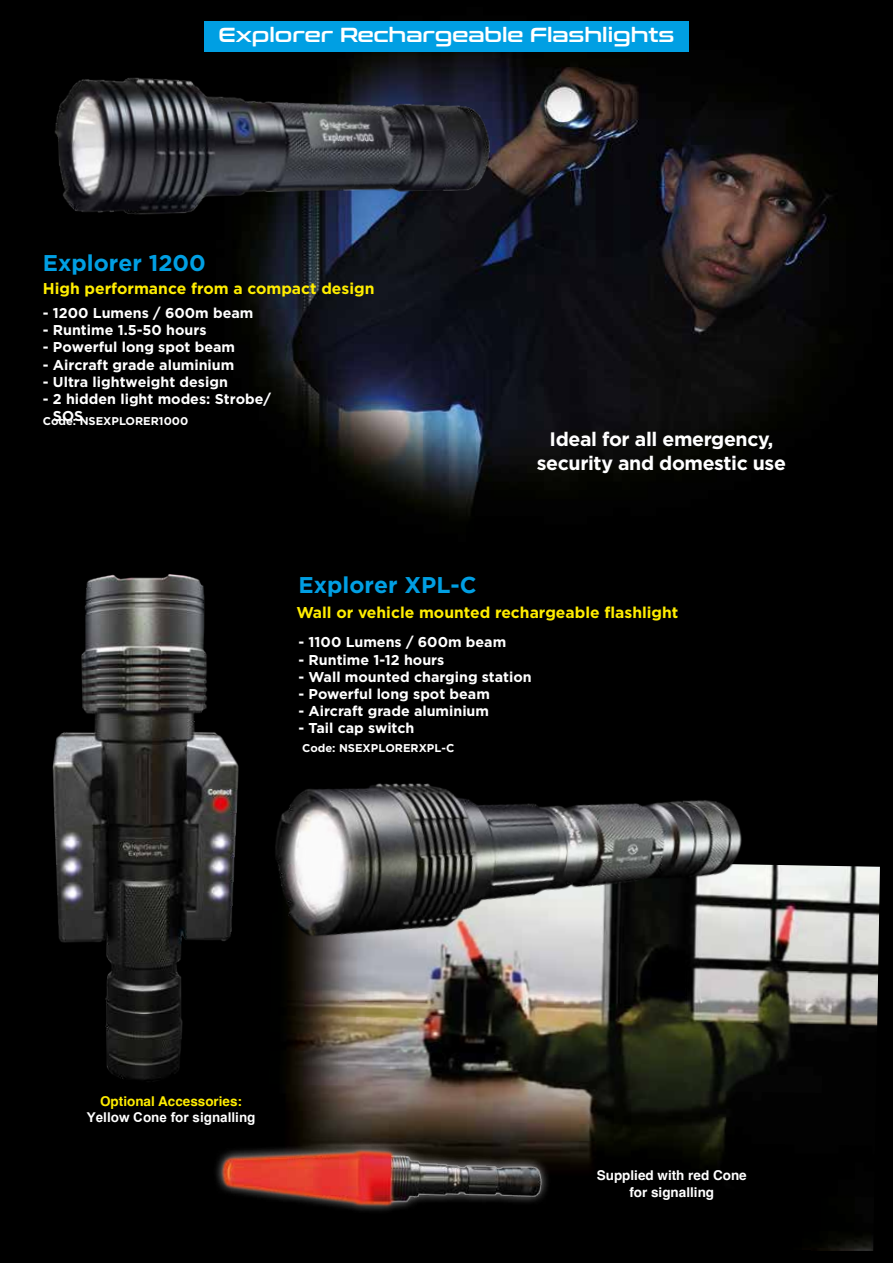
<style>
.page{position:relative;width:893px;height:1263px;background:#000}
.page>*{position:absolute;margin:0;border:0;box-sizing:border-box;transform-origin:0 0}
.t1{font:700 22.8px "Gotham";color:#009fe3}
.t2{font:20.25px "Conthrax Sb";color:#fff}
.t3{font:700 19.5px/24px "Gotham";letter-spacing:-.02em;color:#fff;text-align:center}
.t4{font:700 15.6px "Gotham";color:#ffed00}
.t5{font:700 14.25px/17.1px "Gotham";color:#fff}
.t6{font:700 13.5px/16.5px "Helvetica";color:#fff;text-align:center}
.t7{font:700 13.5px "Arial";color:#fff}
.t8{font:700 13.5px "Helvetica";color:#ffed00}
.t9{font:700 11.25px "Gotham";color:#fff}
</style>
<div class="page">
<img style="left:287px;top:865px;width:593px;height:386px">
<img style="left:250px;top:54px;width:582px;height:462px">
<img style="left:54px;top:52px;width:447px;height:179px">
<img style="left:52px;top:574px;width:172px;height:506px">
<img style="left:224px;top:741px;width:555px;height:271px">
<div style="left:212px;top:1140px;width:339px;height:75px;background:#fff;opacity:.75"></div>
<img style="left:218px;top:1136px;width:328px;height:93px">
<div style="left:204px;top:21px;width:485px;height:31px;background:#009fe3"></div>
<h2 class="t2" style="left:219px;top:19px;width:457px">Explorer Rechargeable Flashlights</h2>
<h1 class="t1" style="left:43px;top:250px;width:164px">Explorer 1200</h1>
<p class="t4" style="left:43px;top:279px;width:333px">High performance from a compact design</p>
<p class="t5" style="left:43px;top:304px;width:212px">- 1200 Lumens / 600m beam</p>
<p class="t5" style="left:43px;top:321px;width:165px">- Runtime 1.5-50 hours</p>
<p class="t5" style="left:43px;top:338px;width:194px">- Powerful long spot beam</p>
<p class="t5" style="left:43px;top:356px;width:193px">- Aircraft grade aluminium</p>
<p class="t5" style="left:43px;top:373px;width:187px">- Ultra lightweight design</p>
<p class="t5" style="left:53px;top:390px;width:220px;text-indent:-10px">- 2 hidden light modes: Strobe/<br>SOS</p>
<p class="t9" style="left:43px;top:414px;width:147px">Code: NSEXPLORER1000</p>
<h3 class="t3" style="left:537px;top:426px;width:251px">Ideal for all emergency, security and domestic use</h3>
<h1 class="t1" style="left:298px;top:571px;width:180px">Explorer XPL-C</h1>
<p class="t4" style="left:296px;top:604px;width:383px">Wall or vehicle mounted rechargeable flashlight</p>
<p class="t5" style="left:298px;top:633px;width:209px">- 1100 Lumens / 600m beam</p>
<p class="t5" style="left:298px;top:650px;width:147px">- Runtime 1-12 hours</p>
<p class="t5" style="left:298px;top:668px;width:235px">- Wall mounted charging station</p>
<p class="t5" style="left:298px;top:685px;width:193px">- Powerful long spot beam</p>
<p class="t5" style="left:298px;top:702px;width:192px">- Aircraft grade aluminium</p>
<p class="t5" style="left:298px;top:719px;width:117px">- Tail cap switch</p>
<p class="t9" style="left:302px;top:742px;width:154px">Code: NSEXPLORERXPL-C</p>
<p class="t8" style="left:100px;top:1093px;width:144px">Optional Accessories:</p>
<p class="t7" style="left:87px;top:1108px;width:170px">Yellow Cone for signalling</p>
<p class="t6" style="left:597px;top:1169px;width:152px">Supplied with red Cone for signalling</p>
</div>
